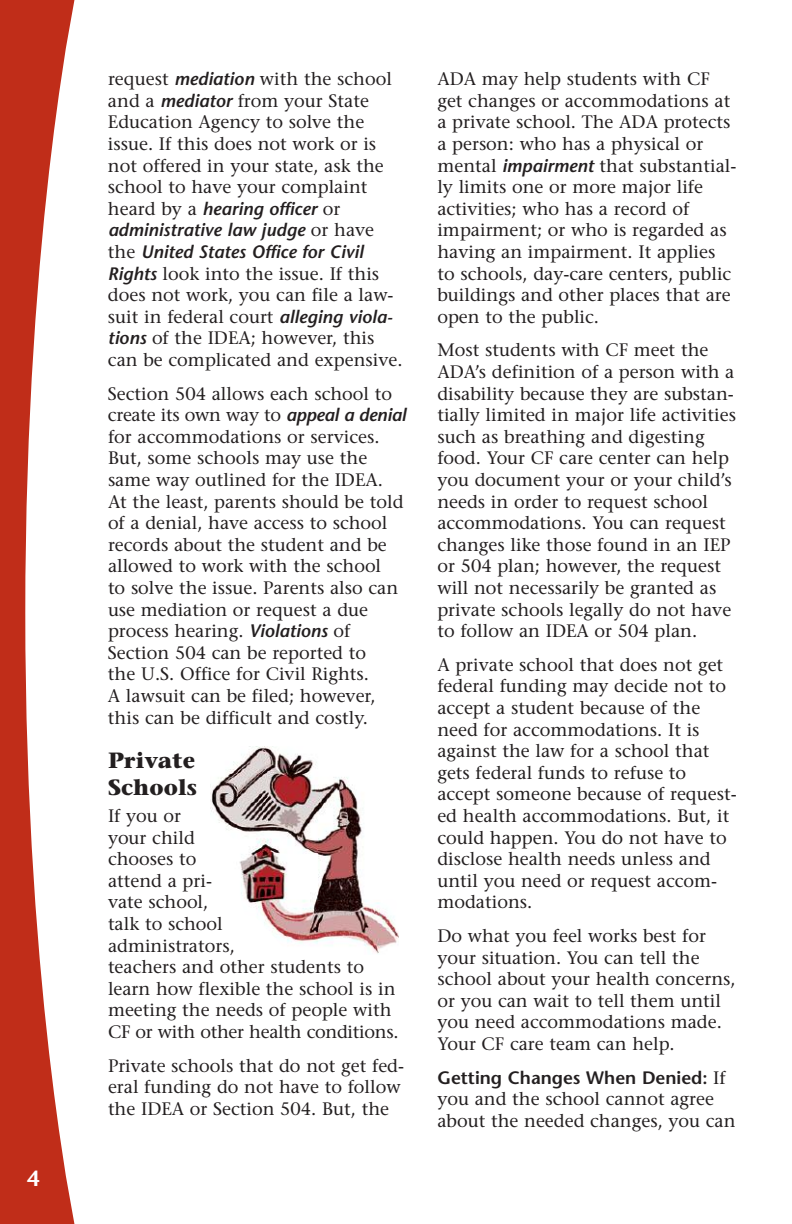
<style>
.page{position:relative;width:792px;height:1224px;background:#fff}
.page>*{position:absolute;margin:0;border:0;box-sizing:border-box;transform-origin:0 0}
.t1{font:700 22px/26.4px "Stone Serif";color:#231f20}
.t2{font:600 22px "Stone Sans";color:#fff}
.t3{font:18px/21.6px "Stone Serif";color:#231f20}
.t4{font:italic 600 18px/21.6px "Stone Sans";color:#231f20}
.t5{font:600 18px "Stone Sans";color:#231f20}
.s1{font-family:"Stone Sans";font-weight:600;font-style:italic}
.s2{font-family:"Stone Serif";font-weight:400;font-style:normal}
.s3{font-family:"Stone Serif";font-weight:400}
</style>
<div class="page">
<svg style="left:0;top:0;width:75px;height:1224px;fill:#c02d19"></svg>
<img style="left:210px;top:746px;width:189px;height:208px">
<p class="t2" style="left:27px;top:1170px;width:14px">4</p>
<p class="t3" style="left:108px;top:70px;width:285px">request <span class="s1">mediation</span> with the school and a <span class="s1">mediator</span> from your State<br>Education Agency to solve the issue. If this does not work or is not offered in your state, ask the school to have your complaint</p>
<p class="t4" style="left:108px;top:200px;width:268px"><span class="s2">heard by a</span> hearing officer <span class="s2">or </span>administrative law judge <span class="s2">or have the</span> United States Office for Civil</p>
<p class="t3" style="left:108px;top:264px;width:296px"><span class="s1">Rights</span> look into the issue. If this does not work, you can file a law&shy;suit in federal court <span class="s1">alleging viola&shy;tions</span> of the IDEA; however, this can be complicated and expensive.</p>
<p class="t3" style="left:108px;top:384px;width:300px">Section 504 allows each school to create its own way to <span class="s1">appeal a denial </span>for accommodations or services.<br>But, some schools may use the same way outlined for the IDEA.<br>At the least, parents should be told of a denial, have access to school records about the student and be allowed to work with the school<br>to solve the issue. Parents also can use mediation or request a due process hearing. <span class="s1">Violations</span> of<br>Section 504 can be reported to<br>the U.S. Office for Civil Rights.<br>A lawsuit can be filed; however, this can be difficult and costly.</p>
<p class="t1" style="left:108px;top:750px;width:90px">Private<br>Schools</p>
<p class="t3" style="left:108px;top:807px;width:292px">If you or<br>your child<br>chooses to<br>attend a pri-<br>vate school,<br>talk to school<br>administrators,<br>teachers and other students to learn how flexible the school is in meeting the needs of people with<br>CF or with other health conditions.</p>
<p class="t3" style="left:108px;top:1056px;width:298px">Private schools that do not get fed&shy;eral funding do not have to follow the IDEA or Section 504. But, the</p>
<p class="t3" style="left:437px;top:70px;width:301px">ADA may help students with CF get changes or accommodations at a private school. The ADA protects a person: who has a physical or mental <span class="s1">impairment</span> that substantial&shy;ly limits one or more major life activities; who has a record of impairment; or who is regarded as having an impairment. It applies to schools, day-care centers, public buildings and other places that are open to the public.</p>
<p class="t3" style="left:437px;top:341px;width:300px">Most students with CF meet the ADA’s definition of a person with a disability because they are substan&shy;tially limited in major life activities such as breathing and digesting food. Your CF care center can help you document your or your child’s needs in order to request school accommodations. You can request changes like those found in an IEP or 504 plan; however, the request will not necessarily be granted as private schools legally do not have to follow an IDEA or 504 plan.</p>
<p class="t3" style="left:437px;top:656px;width:301px">A private school that does not get federal funding may decide not to accept a student because of the need for accommodations. It is against the law for a school that gets federal funds to refuse to accept someone because of request&shy;ed health accommodations. But, it could happen. You do not have to disclose health needs unless and until you need or request accom&shy;modations.</p>
<p class="t3" style="left:437px;top:927px;width:300px">Do what you feel works best for your situation. You can tell the school about your health concerns, or you can wait to tell them until you need accommodations made.<br>Your CF care team can help.</p>
<p class="t5" style="left:437px;top:1070px;width:290px">Getting Changes When Denied: <span class="s3">If</span></p>
<p class="t3" style="left:437px;top:1090px;width:300px">you and the school cannot agree about the needed changes, you can</p>
</div>
